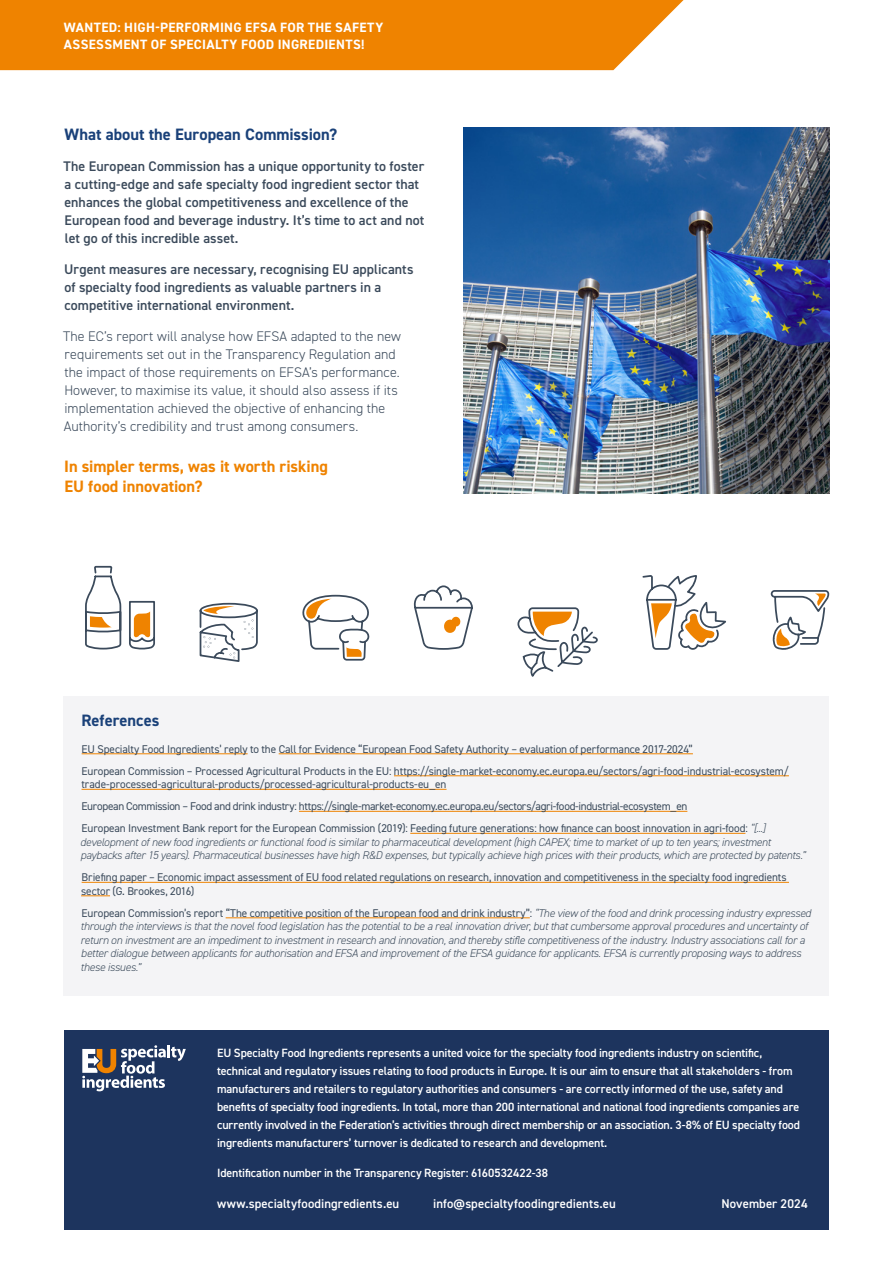
<style>
.page{position:relative;width:893px;height:1263px;background:#fff}
.page>*{position:absolute;margin:0;border:0;box-sizing:border-box;transform-origin:0 0}
.t1{font:700 16.5px/19.8px "DIN2014";color:#ef8300}
.t2{font:700 16.5px "DIN2014";color:#1a4179}
.t3{font:600 13.95px/18px "DIN2014";letter-spacing:.005em;color:#3b4a5b}
.t4{font:300 13.95px/18px "DIN2014";color:#3b4a5b}
.t5{font:700 13.5px/16.2px "DIN2014";letter-spacing:.025em;color:#fff}
.t6{font:600 12.75px "DIN2014";letter-spacing:.01em;color:#fff}
.t7{font:600 12px/18px "DIN2014";letter-spacing:-.01em;color:#fff}
.t8{font:italic 300 11.25px/13.5px "DIN2014";letter-spacing:-.02em;color:#3b4a5b}
.t9{font:11.25px/22px "DIN2014";letter-spacing:-.01em;color:#3b4a5b}
.s1{font-weight:300;font-style:italic}
.s2{font-weight:400;font-style:normal}
</style>
<div class="page">
<div style="left:0;top:0;width:684px;height:70px;background:#ef8300"></div>
<div style="left:204px;top:1030px;width:625px;height:199px;background:#1d345e"></div>
<div style="left:64px;top:1030px;width:140px;height:199px;background:#1d345e"></div>
<svg style="left:82px;top:1045px;width:104px;height:46px"></svg>
<img style="left:463px;top:128px;width:366px;height:365px">
<div style="left:64px;top:696px;width:765px;height:300px;background:#f4f4f6"></div>
<hr style="left:82px;top:753px;width:166px;height:1px;background:#ef8300">
<hr style="left:279px;top:753px;width:414px;height:1px;background:#ef8300">
<hr style="left:394px;top:775px;width:395px;height:1px;background:#ef8300">
<hr style="left:82px;top:789px;width:364px;height:1px;background:#ef8300">
<hr style="left:299px;top:811px;width:388px;height:1px;background:#ef8300">
<hr style="left:410px;top:833px;width:335px;height:1px;background:#ef8300">
<hr style="left:82px;top:882px;width:707px;height:1px;background:#ef8300">
<svg style="left:81px;top:895px;width:29px;height:1px"></svg>
<hr style="left:226px;top:917px;width:304px;height:1px;background:#ef8300">
<svg style="left:85px;top:565px;width:70px;height:85px"></svg>
<svg style="left:199px;top:602px;width:59px;height:60px"></svg>
<svg style="left:302px;top:594px;width:68px;height:67px"></svg>
<svg style="left:642px;top:575px;width:84px;height:75px"></svg>
<svg style="left:770px;top:590px;width:60px;height:60px"></svg>
<svg style="left:413px;top:585px;width:60px;height:65px"></svg>
<svg style="left:516px;top:607px;width:82px;height:148px"></svg>
<p class="t5" style="left:64px;top:20px;width:321px">WANTED: HIGH-PERFORMING EFSA FOR THE SAFETY<br>ASSESSMENT OF SPECIALTY FOOD INGREDIENTS!</p>
<h1 class="t2" style="left:64px;top:124px;width:274px">What about the European Commission?</h1>
<p class="t3" style="left:64px;top:157px;width:362px">The European Commission has a unique opportunity to foster a cutting-edge and safe specialty food ingredient sector that enhances the global competitiveness and excellence of the European food and beverage industry. It’s time to act and not let go of this incredible asset.</p>
<p class="t3" style="left:64px;top:260px;width:351px">Urgent measures are necessary, recognising EU applicants of specialty food ingredients as valuable partners in a competitive international environment.</p>
<p class="t4" style="left:63px;top:327px;width:340px">The EC’s report will analyse how EFSA adapted to the new requirements set out in the Transparency Regulation and the impact of those requirements on EFSA’s performance.<br>However, to maximise its value, it should also assess if its implementation achieved the objective of enhancing the Authority’s credibility and trust among consumers.</p>
<h1 class="t1" style="left:64px;top:456px;width:265px">In simpler terms, was it worth risking<br>EU food innovation?</h1>
<h1 class="t2" style="left:81px;top:710px;width:79px">References</h1>
<p class="t9" style="left:82px;top:737px;width:709px">EU Specialty Food Ingredients’ reply to the Call for Evidence “European Food Safety Authority – evaluation of performance 2017-2024”<br>European Commission – Processed Agricultural Products in the EU: https://single-market-economy.ec.europa.eu/sectors/agri-food-industrial-ecosystem/</p>
<p class="t9" style="left:82px;top:773px;width:686px">trade-processed-agricultural-products/processed-agricultural-products-eu_en<br>European Commission – Food and drink industry: https://single-market-economy.ec.europa.eu/sectors/agri-food-industrial-ecosystem_en<br>European Investment Bank report for the European Commission (2019): Feeding future generations: how finance can boost innovation in agri-food: <span class="s1">“[...]</span></p>
<p class="t8" style="left:80px;top:835px;width:727px">development of new food ingredients or functional food is similar to pharmaceutical development (high CAPEX; time to market of up to ten years; investment paybacks after 15 years). Pharmaceutical businesses have high R&amp;D expenses, but typically achieve high prices with their products, which are protected by patents.”</p>
<p class="t9" style="left:81px;top:870px;width:707px;line-height:13.5px">Briefing paper – Economic impact assessment of EU food related regulations on research, innovation and competitiveness in the specialty food ingredients sector (G. Brookes, 2016)</p>
<p class="t8" style="left:81px;top:906px;width:732px"><span class="s2">European Commission’s report “The competitive position of the European food and drink industry”:</span> “The view of the food and drink processing industry expressed through the interviews is that the novel food legislation has the potential to be a real innovation driver, but that cumbersome approval procedures and uncertainty of return on investment are an impediment to investment in research and innovation, and thereby stifle competitiveness of the industry. Industry associations call for a better dialogue between applicants for authorisation and EFSA and improvement of the EFSA guidance for applicants. EFSA is currently proposing ways to address these issues.”</p>
<p class="t7" style="left:217px;top:1043px;width:584px">EU Specialty Food Ingredients represents a united voice for the specialty food ingredients industry on scientific, technical and regulatory issues relating to food products in Europe. It is our aim to ensure that all stakeholders - from manufacturers and retailers to regulatory authorities and consumers - are correctly informed of the use, safety and benefits of specialty food ingredients. In total, more than 200 international and national food ingredients companies are currently involved in the Federation’s activities through direct membership or an association. 3-8% of EU specialty food ingredients manufacturers’ turnover is dedicated to research and development.</p>
<p class="t7" style="left:217px;top:1164px;width:332px">Identification number in the Transparency Register: 6160532422-38</p>
<p class="t6" style="left:217px;top:1195px;width:184px">www.specialtyfoodingredients.eu</p>
<p class="t6" style="left:433px;top:1195px;width:184px">info@specialtyfoodingredients.eu</p>
<p class="t6" style="left:721px;top:1195px;width:88px">November 2024</p>
</div>
